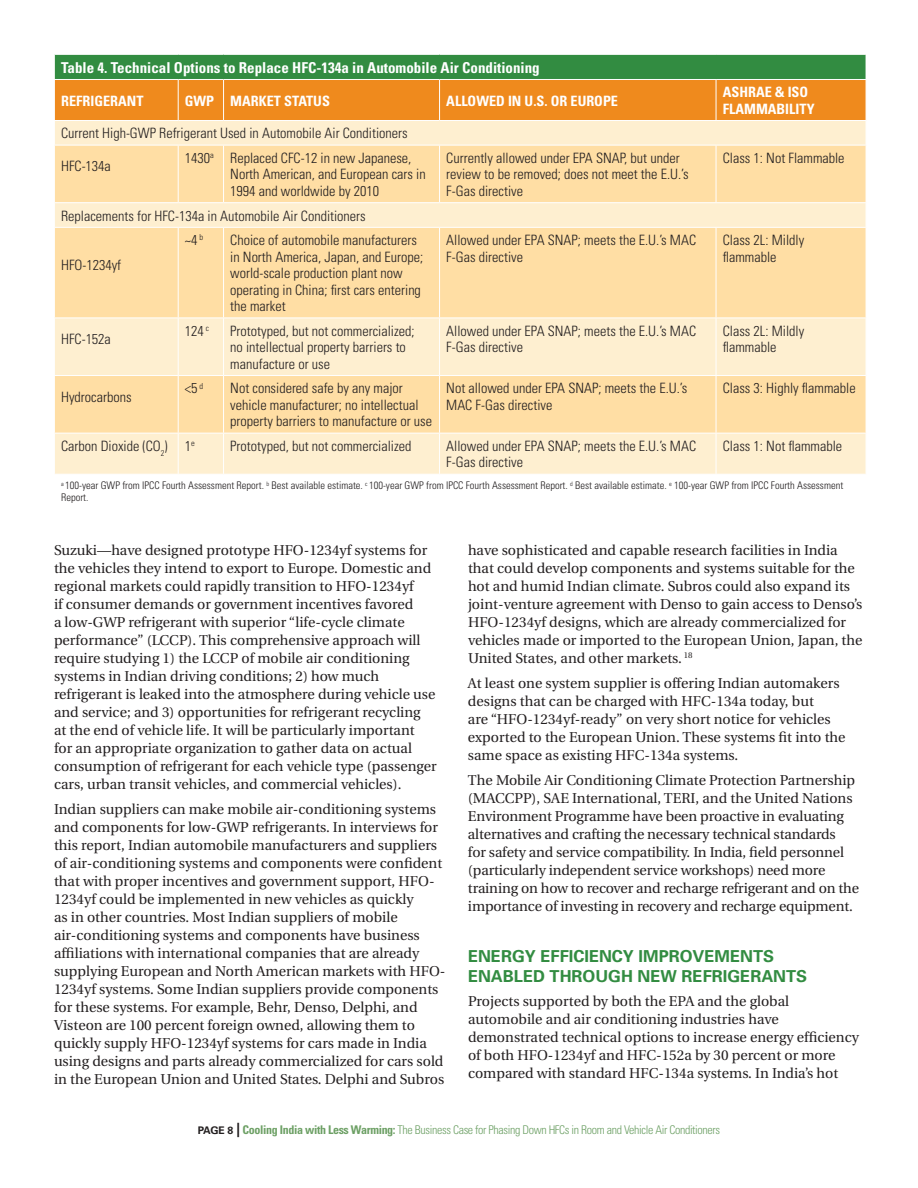
<style>
.page{position:relative;width:918px;height:1188px;background:#fff}
.page>*{position:absolute;margin:0;border:0;box-sizing:border-box;transform-origin:0 0}
.t1{font:700 16.5px/19.8px "Univers";color:#328c41}
.t2{font:700 condensed 15px "Univers";color:#fff}
.t3{font:14.25px/18px "Utopia";color:#231f20}
.t4{font:300 condensed 14.25px/16.5px "Univers";color:#231f20}
.t5{font:700 condensed 14.25px/16.5px "Univers";color:#fff}
.t6{font:300 condensed 12px "Univers";letter-spacing:-.03em;color:#6da065}
.t7{font:300 condensed 10.5px/12px "Univers";color:#231f20}
.s1{font-weight:700;font-stretch:normal;font-size:10.5px;color:#231f20}
.s2{font-weight:400;font-stretch:ultra-condensed;font-size:19.5px;color:#231f20}
.s3{font-weight:700}
</style>
<div class="page">
<div style="left:55px;top:434px;width:811px;height:40px;background:#feefd0"></div>
<svg style="left:55px;top:146px;width:811px;height:287px;background:#fee2b0"></svg>
<hr style="left:716px;top:145px;width:1px;height:57px;background:#fff">
<hr style="left:716px;top:228px;width:1px;height:90px;background:#fff">
<hr style="left:716px;top:318px;width:1px;height:57px;background:#fff">
<hr style="left:716px;top:376px;width:1px;height:57px;background:#fff">
<hr style="left:716px;top:433px;width:1px;height:41px;background:#fff">
<svg style="left:54px;top:55px;width:812px;height:90px;background:#c0a85b"></svg>
<hr style="left:439px;top:145px;width:1px;height:57px;background:#fff">
<hr style="left:439px;top:228px;width:1px;height:90px;background:#fff">
<hr style="left:439px;top:318px;width:1px;height:57px;background:#fff">
<hr style="left:439px;top:376px;width:1px;height:57px;background:#fff">
<hr style="left:439px;top:433px;width:1px;height:41px;background:#fff">
<hr style="left:223px;top:145px;width:1px;height:57px;background:#fff">
<hr style="left:223px;top:228px;width:1px;height:90px;background:#fff">
<hr style="left:223px;top:318px;width:1px;height:57px;background:#fff">
<hr style="left:223px;top:376px;width:1px;height:57px;background:#fff">
<hr style="left:223px;top:433px;width:1px;height:41px;background:#fff">
<hr style="left:178px;top:145px;width:1px;height:57px;background:#fff">
<hr style="left:178px;top:228px;width:1px;height:90px;background:#fff">
<hr style="left:178px;top:318px;width:1px;height:57px;background:#fff">
<hr style="left:178px;top:376px;width:1px;height:57px;background:#fff">
<hr style="left:178px;top:433px;width:1px;height:41px;background:#fff">
<hr style="left:54px;top:202px;width:124px;height:1px;background:#fff">
<hr style="left:178px;top:202px;width:46px;height:1px;background:#fff">
<hr style="left:224px;top:202px;width:216px;height:1px;background:#fff">
<hr style="left:440px;top:202px;width:276px;height:1px;background:#fff">
<hr style="left:716px;top:202px;width:150px;height:1px;background:#fff">
<hr style="left:54px;top:227px;width:124px;height:1px;background:#fff">
<hr style="left:178px;top:227px;width:46px;height:1px;background:#fff">
<hr style="left:224px;top:227px;width:216px;height:1px;background:#fff">
<hr style="left:440px;top:227px;width:276px;height:1px;background:#fff">
<hr style="left:716px;top:227px;width:150px;height:1px;background:#fff">
<hr style="left:54px;top:318px;width:124px;height:1px;background:#fff">
<hr style="left:178px;top:318px;width:46px;height:1px;background:#fff">
<hr style="left:224px;top:318px;width:216px;height:1px;background:#fff">
<hr style="left:440px;top:318px;width:276px;height:1px;background:#fff">
<hr style="left:716px;top:318px;width:150px;height:1px;background:#fff">
<hr style="left:54px;top:375px;width:124px;height:1px;background:#fff">
<hr style="left:178px;top:375px;width:46px;height:1px;background:#fff">
<hr style="left:224px;top:375px;width:216px;height:1px;background:#fff">
<hr style="left:440px;top:375px;width:276px;height:1px;background:#fff">
<hr style="left:716px;top:375px;width:150px;height:1px;background:#fff">
<hr style="left:178px;top:79px;width:46px;height:1px;background:#fff">
<hr style="left:178px;top:80px;width:1px;height:40px;background:#fff">
<hr style="left:223px;top:80px;width:1px;height:40px;background:#fff">
<hr style="left:178px;top:120px;width:46px;height:1px;background:#fff">
<p class="t2" style="left:61px;top:58px;width:480px">Table 4. Technical Options to Replace HFC-134a in Automobile Air Conditioning</p>
<p class="t5" style="left:61px;top:92px;width:84px">REFRIGERANT</p>
<p class="t5" style="left:185px;top:92px;width:146px">GWP MARKET STATUS</p>
<p class="t5" style="left:446px;top:92px;width:173px">ALLOWED IN U.S. OR EUROPE</p>
<p class="t5" style="left:723px;top:84px;width:93px">ASHRAE &amp; ISO<br>FLAMMABILITY</p>
<p class="t4" style="left:61px;top:125px;width:348px">Current High-GWP Refrigerant Used in Automobile Air Conditioners</p>
<p class="t4" style="left:61px;top:158px;width:51px">HFC-134a</p>
<p class="t4" style="left:230px;top:150px;width:197px;text-indent:-45px">1430<sup>a</sup> Replaced CFC-12 in new Japanese,<br>North American, and European cars in<br>1994 and worldwide by 2010</p>
<p class="t4" style="left:446px;top:150px;width:244px">Currently allowed under EPA SNAP, but under review to be removed; does not meet the E.U.’s<br>F-Gas directive</p>
<p class="t4" style="left:723px;top:150px;width:123px">Class 1: Not Flammable</p>
<p class="t4" style="left:61px;top:207px;width:306px">Replacements for HFC-134a in Automobile Air Conditioners</p>
<p class="t4" style="left:61px;top:256px;width:62px">HFO-1234yf</p>
<p class="t4" style="left:185px;top:232px;width:20px">~4 <sup>b</sup></p>
<p class="t4" style="left:230px;top:232px;width:195px">Choice of automobile manufacturers in North America, Japan, and Europe; world-scale production plant now operating in China; first cars entering the market</p>
<p class="t4" style="left:446px;top:232px;width:251px">Allowed under EPA SNAP; meets the E.U.’s MAC<br>F-Gas directive</p>
<p class="t4" style="left:723px;top:232px;width:83px">Class 2L: Mildly flammable</p>
<p class="t4" style="left:61px;top:331px;width:51px">HFC-152a</p>
<p class="t4" style="left:185px;top:322px;width:26px">124 <sup>c</sup></p>
<p class="t4" style="left:230px;top:322px;width:186px">Prototyped, but not commercialized; no intellectual property barriers to manufacture or use</p>
<p class="t4" style="left:446px;top:322px;width:251px">Allowed under EPA SNAP; meets the E.U.’s MAC<br>F-Gas directive</p>
<p class="t4" style="left:723px;top:322px;width:83px">Class 2L: Mildly flammable</p>
<p class="t4" style="left:185px;top:380px;width:20px">&lt;5 <sup>d</sup></p>
<p class="t4" style="left:230px;top:380px;width:203px">Not considered safe by any major vehicle manufacturer; no intellectual property barriers to manufacture or use</p>
<p class="t4" style="left:446px;top:380px;width:243px">Not allowed under EPA SNAP; meets the E.U.’s<br>MAC F-Gas directive</p>
<p class="t4" style="left:723px;top:380px;width:134px">Class 3: Highly flammable</p>
<p class="t4" style="left:61px;top:438px;width:135px">Carbon Dioxide (CO<sub>2</sub>) 1<sup>e</sup></p>
<p class="t4" style="left:230px;top:438px;width:183px">Prototyped, but not commercialized</p>
<p class="t4" style="left:446px;top:438px;width:251px">Allowed under EPA SNAP; meets the E.U.’s MAC<br>F-Gas directive</p>
<p class="t4" style="left:723px;top:438px;width:121px">Class 1: Not flammable</p>
<p class="t7" style="left:61px;top:479px;width:784px"><sup>a</sup> 100-year GWP from IPCC Fourth Assessment Report. <sup>b</sup> Best available estimate. <sup>c</sup> 100-year GWP from IPCC Fourth Assessment Report. <sup>d</sup> Best available estimate. <sup>e</sup> 100-year GWP from IPCC Fourth Assessment<br>Report.</p>
<p class="t4" style="left:61px;top:388px;width:72px">Hydrocarbons</p>
<p class="t3" style="left:54px;top:541px;width:384px">Suzuki—have designed prototype HFO-1234yf systems for the vehicles they intend to export to Europe. Domestic and regional markets could rapidly transition to HFO-1234yf<br>if consumer demands or government incentives favored<br>a low-GWP refrigerant with superior “life-cycle climate performance” (LCCP). This comprehensive approach will require studying 1) the LCCP of mobile air conditioning systems in Indian driving conditions; 2) how much refrigerant is leaked into the atmosphere during vehicle use and service; and 3) opportunities for refrigerant recycling<br>at the end of vehicle life. It will be particularly important<br>for an appropriate organization to gather data on actual consumption of refrigerant for each vehicle type (passenger cars, urban transit vehicles, and commercial vehicles).</p>
<p class="t3" style="left:54px;top:800px;width:393px">Indian suppliers can make mobile air-conditioning systems and components for low-GWP refrigerants. In interviews for this report, Indian automobile manufacturers and suppliers of air-conditioning systems and components were confident that with proper incentives and government support, HFO-1234yf could be implemented in new vehicles as quickly<br>as in other countries. Most Indian suppliers of mobile air-conditioning systems and components have business affiliations with international companies that are already supplying European and North American markets with HFO-1234yf systems. Some Indian suppliers provide components for these systems. For example, Behr, Denso, Delphi, and Visteon are 100 percent foreign owned, allowing them to quickly supply HFO-1234yf systems for cars made in India using designs and parts already commercialized for cars sold in the European Union and United States. Delphi and Subros</p>
<p class="t3" style="left:468px;top:541px;width:396px">have sophisticated and capable research facilities in India that could develop components and systems suitable for the hot and humid Indian climate. Subros could also expand its joint-venture agreement with Denso to gain access to Denso’s HFO-1234yf designs, which are already commercialized for vehicles made or imported to the European Union, Japan, the United States, and other markets. <sup>18</sup></p>
<p class="t3" style="left:468px;top:674px;width:379px">At least one system supplier is offering Indian automakers designs that can be charged with HFC-134a today, but<br>are “HFO-1234yf-ready” on very short notice for vehicles exported to the European Union. These systems fit into the same space as existing HFC-134a systems.</p>
<p class="t3" style="left:468px;top:771px;width:393px">The Mobile Air Conditioning Climate Protection Partnership (MACCPP), SAE International, TERI, and the United Nations Environment Programme have been proactive in evaluating alternatives and crafting the necessary technical standards<br>for safety and service compatibility. In India, field personnel (particularly independent service workshops) need more training on how to recover and recharge refrigerant and on the importance of investing in recovery and recharge equipment.</p>
<p class="t1" style="left:468px;top:946px;width:341px">ENERGY EFFICIENCY IMPROVEMENTS<br>ENABLED THROUGH NEW REFRIGERANTS</p>
<p class="t3" style="left:468px;top:993px;width:393px">Projects supported by both the EPA and the global automobile and air conditioning industries have demonstrated technical options to increase energy efficiency of both HFO-1234yf and HFC-152a by 30 percent or more compared with standard HFC-134a systems. In India’s hot</p>
<p class="t6" style="left:198px;top:1123px;width:524px"><span class="s1">PAGE 8</span> <span class="s2">|</span> <span class="s3">Cooling India with Less Warming:</span> The Business Case for Phasing Down HFCs in Room and Vehicle Air Conditioners</p>
</div>
